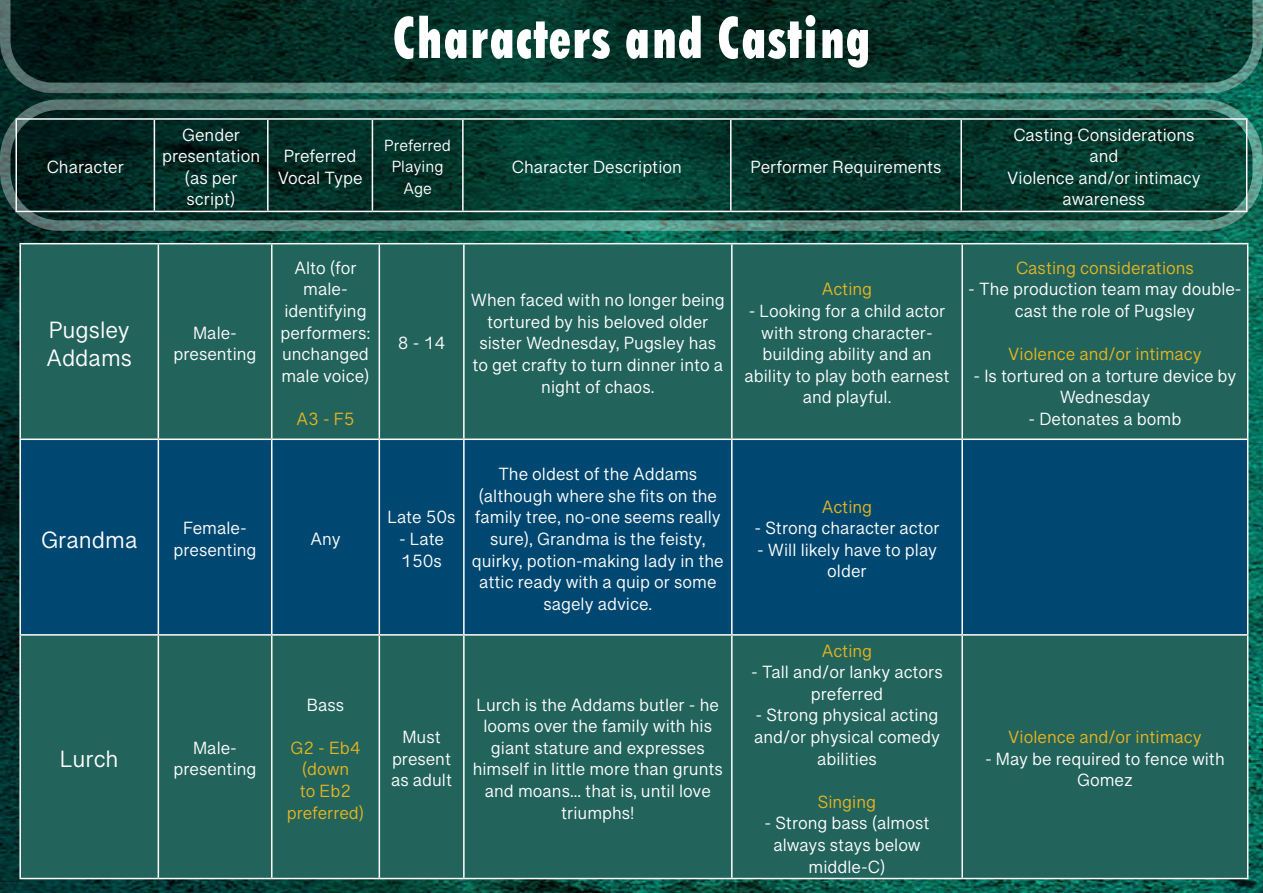
<style>
.page{position:relative;width:1263px;height:893px;background:#fff}
.page>*{position:absolute;margin:0;border:0;box-sizing:border-box;transform-origin:0 0}
.t1{font:800 condensed 62.4px "Tw Cen MT Std";color:#fff;scale:.84 1}
.t2{font:24px/28.8px "Grantha Sangam MN";color:#fff}
.t3{font:18px/21.6px "Grantha Sangam MN";color:#fff;text-align:center}
.t4{font:18px/21.6px "Grantha Sangam MN";color:#e5b521;text-align:center}
.t5{font:16.5px/21.6px "Grantha Sangam MN";color:#fff;text-align:center}
</style>
<div class="page">
<img style="left:0;top:95px;width:1263px;height:797px">
<svg style="left:0;top:0;width:1263px;height:95px;background:#0e3a30"></svg>
<svg style="left:5px;top:105px;width:1253px;height:121px;background:#05362c"></svg>
<div style="left:0;top:99px;width:1263px;height:132px;border:10px solid #fff;border-radius:54px"></div>
<div style="left:21px;top:244px;width:1226px;height:634px;background:#22635c"></div>
<div style="left:21px;top:440px;width:1226px;height:194px;background:#004871"></div>
<hr style="left:19px;top:243px;width:139px;height:1px;background:#fff">
<hr style="left:19px;top:244px;width:2px;height:194px;background:#fff">
<hr style="left:158px;top:243px;width:114px;height:1px;background:#fff">
<hr style="left:158px;top:244px;width:1px;height:194px;background:#fff">
<hr style="left:272px;top:243px;width:107px;height:1px;background:#fff">
<hr style="left:271px;top:244px;width:1px;height:194px;background:#fff">
<hr style="left:379px;top:243px;width:85px;height:1px;background:#fff">
<hr style="left:379px;top:244px;width:1px;height:194px;background:#fff">
<hr style="left:464px;top:243px;width:268px;height:1px;background:#fff">
<hr style="left:463px;top:244px;width:2px;height:194px;background:#fff">
<hr style="left:732px;top:243px;width:230px;height:1px;background:#fff">
<hr style="left:731px;top:244px;width:1px;height:194px;background:#fff">
<hr style="left:962px;top:243px;width:286px;height:1px;background:#fff">
<hr style="left:961px;top:244px;width:2px;height:194px;background:#fff">
<hr style="left:1247px;top:244px;width:1px;height:194px;background:#fff">
<hr style="left:19px;top:438px;width:139px;height:2px;background:#fff">
<hr style="left:19px;top:440px;width:2px;height:194px;background:#fff">
<hr style="left:158px;top:438px;width:114px;height:2px;background:#fff">
<hr style="left:158px;top:440px;width:1px;height:194px;background:#fff">
<hr style="left:272px;top:438px;width:107px;height:2px;background:#fff">
<hr style="left:271px;top:440px;width:1px;height:194px;background:#fff">
<hr style="left:379px;top:438px;width:85px;height:2px;background:#fff">
<hr style="left:379px;top:440px;width:1px;height:194px;background:#fff">
<hr style="left:464px;top:438px;width:268px;height:2px;background:#fff">
<hr style="left:463px;top:440px;width:2px;height:194px;background:#fff">
<hr style="left:732px;top:438px;width:230px;height:2px;background:#fff">
<hr style="left:731px;top:440px;width:1px;height:194px;background:#fff">
<hr style="left:962px;top:438px;width:286px;height:2px;background:#fff">
<hr style="left:961px;top:440px;width:2px;height:194px;background:#fff">
<hr style="left:1247px;top:440px;width:1px;height:194px;background:#fff">
<hr style="left:19px;top:634px;width:139px;height:2px;background:#fff">
<hr style="left:19px;top:636px;width:2px;height:242px;background:#fff">
<hr style="left:158px;top:634px;width:114px;height:2px;background:#fff">
<hr style="left:158px;top:636px;width:1px;height:242px;background:#fff">
<hr style="left:272px;top:634px;width:107px;height:2px;background:#fff">
<hr style="left:271px;top:636px;width:1px;height:242px;background:#fff">
<hr style="left:379px;top:634px;width:85px;height:2px;background:#fff">
<hr style="left:379px;top:636px;width:1px;height:242px;background:#fff">
<hr style="left:464px;top:634px;width:268px;height:2px;background:#fff">
<hr style="left:463px;top:636px;width:2px;height:242px;background:#fff">
<hr style="left:732px;top:634px;width:230px;height:2px;background:#fff">
<hr style="left:731px;top:636px;width:1px;height:242px;background:#fff">
<hr style="left:962px;top:634px;width:286px;height:2px;background:#fff">
<hr style="left:961px;top:636px;width:2px;height:242px;background:#fff">
<hr style="left:1247px;top:636px;width:1px;height:242px;background:#fff">
<hr style="left:19px;top:878px;width:139px;height:1px;background:#fff">
<hr style="left:158px;top:878px;width:114px;height:1px;background:#fff">
<hr style="left:272px;top:878px;width:107px;height:1px;background:#fff">
<hr style="left:379px;top:878px;width:85px;height:1px;background:#fff">
<hr style="left:464px;top:878px;width:268px;height:1px;background:#fff">
<hr style="left:732px;top:878px;width:230px;height:1px;background:#fff">
<hr style="left:962px;top:878px;width:286px;height:1px;background:#fff">
<hr style="left:16px;top:118px;width:138px;height:2px;background:#fff">
<hr style="left:16px;top:120px;width:1px;height:91px;background:#fff">
<hr style="left:154px;top:118px;width:114px;height:2px;background:#fff">
<hr style="left:154px;top:120px;width:1px;height:91px;background:#fff">
<hr style="left:268px;top:118px;width:104px;height:2px;background:#fff">
<hr style="left:267px;top:120px;width:2px;height:91px;background:#fff">
<hr style="left:372px;top:118px;width:91px;height:2px;background:#fff">
<hr style="left:372px;top:120px;width:1px;height:91px;background:#fff">
<hr style="left:463px;top:118px;width:268px;height:2px;background:#fff">
<hr style="left:462px;top:120px;width:2px;height:91px;background:#fff">
<hr style="left:731px;top:118px;width:230px;height:2px;background:#fff">
<hr style="left:730px;top:120px;width:1px;height:91px;background:#fff">
<hr style="left:961px;top:118px;width:286px;height:2px;background:#fff">
<hr style="left:960px;top:120px;width:2px;height:91px;background:#fff">
<hr style="left:1246px;top:120px;width:1px;height:91px;background:#fff">
<hr style="left:16px;top:211px;width:138px;height:1px;background:#fff">
<hr style="left:154px;top:211px;width:114px;height:1px;background:#fff">
<hr style="left:268px;top:211px;width:104px;height:1px;background:#fff">
<hr style="left:372px;top:211px;width:91px;height:1px;background:#fff">
<hr style="left:463px;top:211px;width:268px;height:1px;background:#fff">
<hr style="left:731px;top:211px;width:230px;height:1px;background:#fff">
<hr style="left:961px;top:211px;width:286px;height:1px;background:#fff">
<p class="t1" style="left:392px;top:0;width:571px">Characters and Casting</p>
<p class="t3" style="left:47px;top:156px;width:79px">Character</p>
<p class="t3" style="left:162px;top:124px;width:100px">Gender presentation (as per script)</p>
<p class="t3" style="left:278px;top:145px;width:86px">Preferred<br>Vocal Type</p>
<p class="t5" style="left:384px;top:134px;width:68px">Preferred<br>Playing<br>Age</p>
<p class="t3" style="left:512px;top:156px;width:172px">Character Description</p>
<p class="t3" style="left:750px;top:156px;width:193px">Performer Requirements</p>
<p class="t2" style="left:47px;top:315px;width:87px">Pugsley<br>Addams</p>
<p class="t3" style="left:173px;top:321px;width:85px">Male&shy;presenting</p>
<p class="t3" style="left:280px;top:257px;width:92px">Alto (for male&shy;identifying performers: unchanged male voice)</p>
<p class="t4" style="left:296px;top:408px;width:60px">A3 - F5</p>
<p class="t2" style="left:41px;top:525px;width:98px">Grandma</p>
<p class="t3" style="left:173px;top:517px;width:85px">Female&shy;presenting</p>
<p class="t3" style="left:310px;top:528px;width:32px">Any</p>
<p class="t3" style="left:398px;top:332px;width:49px">8 - 14</p>
<p class="t3" style="left:471px;top:289px;width:256px">When faced with no longer being tortured by his beloved older sister Wednesday, Pugsley has to get crafty to turn dinner into a night of chaos.</p>
<p class="t3" style="left:387px;top:506px;width:70px">Late 50s</p>
<p class="t3" style="left:399px;top:528px;width:46px;text-align:left">- Late<br>150s</p>
<p class="t3" style="left:472px;top:463px;width:253px">The oldest of the Addams (although where she fits on the family tree, no-one seems really sure), Grandma is the feisty, quirky, potion-making lady in the attic ready with a quip or some sagely advice.</p>
<p class="t2" style="left:60px;top:744px;width:60px">Lurch</p>
<p class="t3" style="left:173px;top:737px;width:85px">Male&shy;presenting</p>
<p class="t3" style="left:307px;top:693px;width:39px">Bass</p>
<p class="t4" style="left:287px;top:737px;width:79px">G2 - Eb4 (down<br>to Eb2 preferred)</p>
<p class="t3" style="left:391px;top:726px;width:63px">Must present as adult</p>
<p class="t3" style="left:473px;top:693px;width:252px">Lurch is the Addams butler - he looms over the family with his giant stature and expresses himself in little more than grunts and moans... that is, until love triumphs!</p>
<p class="t4" style="left:822px;top:278px;width:52px">Acting</p>
<p class="t3" style="left:744px;top:300px;width:207px">- Looking for a child actor with strong character&shy;building ability and an ability to play both earnest and playful.</p>
<p class="t4" style="left:822px;top:495px;width:52px">Acting</p>
<p class="t3" style="left:754px;top:517px;width:187px">- Strong character actor</p>
<p class="t3" style="left:757px;top:539px;width:182px">- Will likely have to play older</p>
<p class="t4" style="left:822px;top:639px;width:52px">Acting</p>
<p class="t3" style="left:751px;top:661px;width:193px">- Tall and/or lanky actors preferred</p>
<p class="t3" style="left:754px;top:704px;width:187px">- Strong physical acting and/or physical comedy abilities</p>
<p class="t4" style="left:818px;top:791px;width:60px">Singing</p>
<p class="t3" style="left:764px;top:812px;width:167px">- Strong bass (almost always stays below middle-C)</p>
<p class="t3" style="left:1013px;top:124px;width:183px">Casting Considerations</p>
<p class="t3" style="left:1089px;top:145px;width:31px">and</p>
<p class="t3" style="left:1007px;top:167px;width:195px">Violence and/or intimacy awareness</p>
<p class="t4" style="left:1016px;top:257px;width:179px">Casting considerations</p>
<p class="t3" style="left:968px;top:278px;width:275px">- The production team may double&shy;cast the role of Pugsley</p>
<p class="t4" style="left:1008px;top:343px;width:195px">Violence and/or intimacy</p>
<p class="t3" style="left:974px;top:365px;width:264px">- Is tortured on a torture device by<br>Wednesday</p>
<p class="t3" style="left:1028px;top:408px;width:154px">- Detonates a bomb</p>
<p class="t4" style="left:1008px;top:726px;width:195px">Violence and/or intimacy</p>
<p class="t3" style="left:985px;top:747px;width:241px">- May be required to fence with<br>Gomez</p>
</div>
